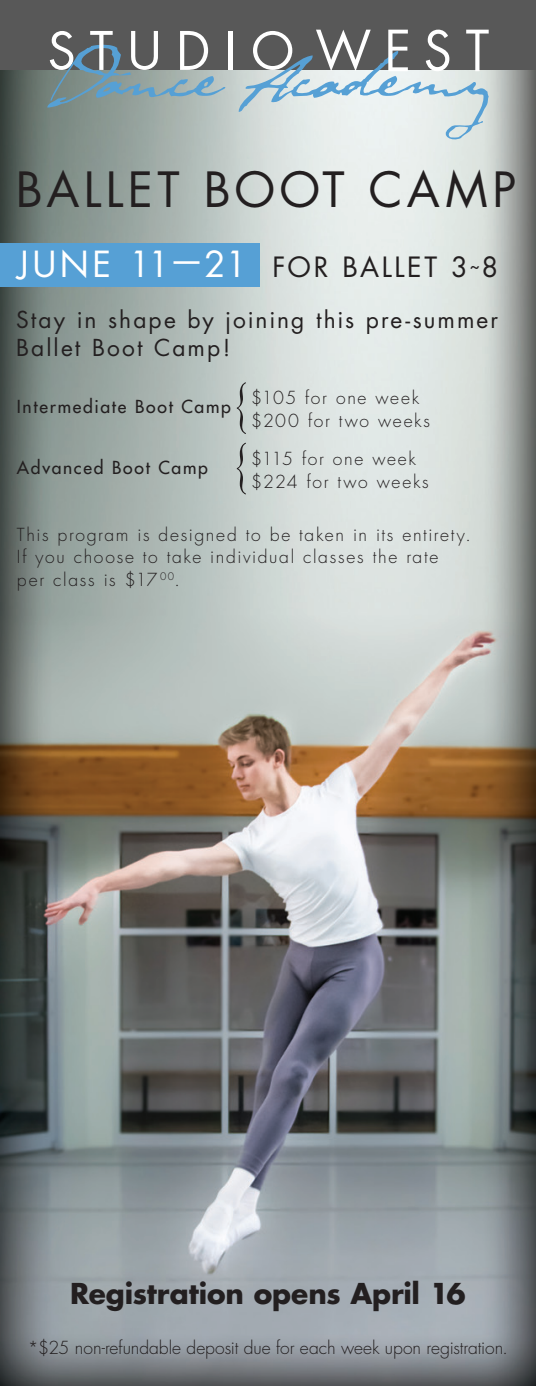
<style>
.page{position:relative;width:536px;height:1386px;background:#fff}
.page>*{position:absolute;margin:0;border:0;box-sizing:border-box;transform-origin:0 0}
.t1{font:47.25px "Futura";letter-spacing:.09em;color:#231f20}
.t2{font:35px "Futura";letter-spacing:.1em;color:#fff}
.t3{font:700 28px "Futura";letter-spacing:-.005em;color:#231f20}
.t4{font:27.12px "Futura";letter-spacing:.095em;color:#231f20}
.t5{font:22.75px/28px "Futura";letter-spacing:.09em;color:#231f20}
.t6{font:300 17.5px/22.8px "Futura";letter-spacing:.09em;color:#231f20}
.t7{font:300 17.5px "Futura";letter-spacing:-.005em;color:#231f20}
.t8{font:17.5px "Futura";letter-spacing:.095em;color:#231f20}
</style>
<div class="page">
<img style="left:0;top:70px;width:536px;height:1316px">
<div style="left:0;top:0;width:536px;height:70px;background:#585858"></div>
<svg style="left:237px;top:382px;width:9px;height:52px"></svg>
<svg style="left:237px;top:443px;width:9px;height:51px"></svg>
<div style="left:0;top:243px;width:259px;height:44px;background:#56a0d5"></div>
<div style="left:228px;top:31px;width:5px;height:39px;background:#fff"></div>
<svg style="left:47px;top:31px;width:178px;height:77px"></svg>
<svg style="left:238px;top:30px;width:250px;height:112px"></svg>
<h1 class="t1" style="left:16px;top:159px;width:501px">BALLET BOOT CAMP</h1>
<h2 class="t2" style="left:18px;top:242px;width:230px">JUNE 11—21</h2>
<h3 class="t4" style="left:272px;top:250px;width:227px">FOR BALLET 3<sup>~</sup>8</h3>
<h3 class="t5" style="left:16px;top:306px;width:483px">Stay in shape by joining this pre-summer<br>Ballet Boot Camp!</h3>
<p class="t8" style="left:17px;top:395px;width:215px">Intermediate Boot Camp</p>
<p class="t6" style="left:251px;top:387px;width:180px">$105 for one week $200 for two weeks</p>
<p class="t6" style="left:251px;top:448px;width:179px">$115 for one week $224 for two weeks</p>
<p class="t8" style="left:17px;top:457px;width:192px">Advanced Boot Camp</p>
<p class="t6" style="left:17px;top:523px;width:455px">This program is designed to be taken in its entirety.<br>If you choose to take individual classes the rate<br>per class is $17 <sup>00</sup>.</p>
<h3 class="t3" style="left:70px;top:1275px;width:397px">Registration opens April 16</h3>
<p class="t7" style="left:28px;top:1337px;width:481px">*$25 non-refundable deposit due for each week upon registration.</p>
</div>
